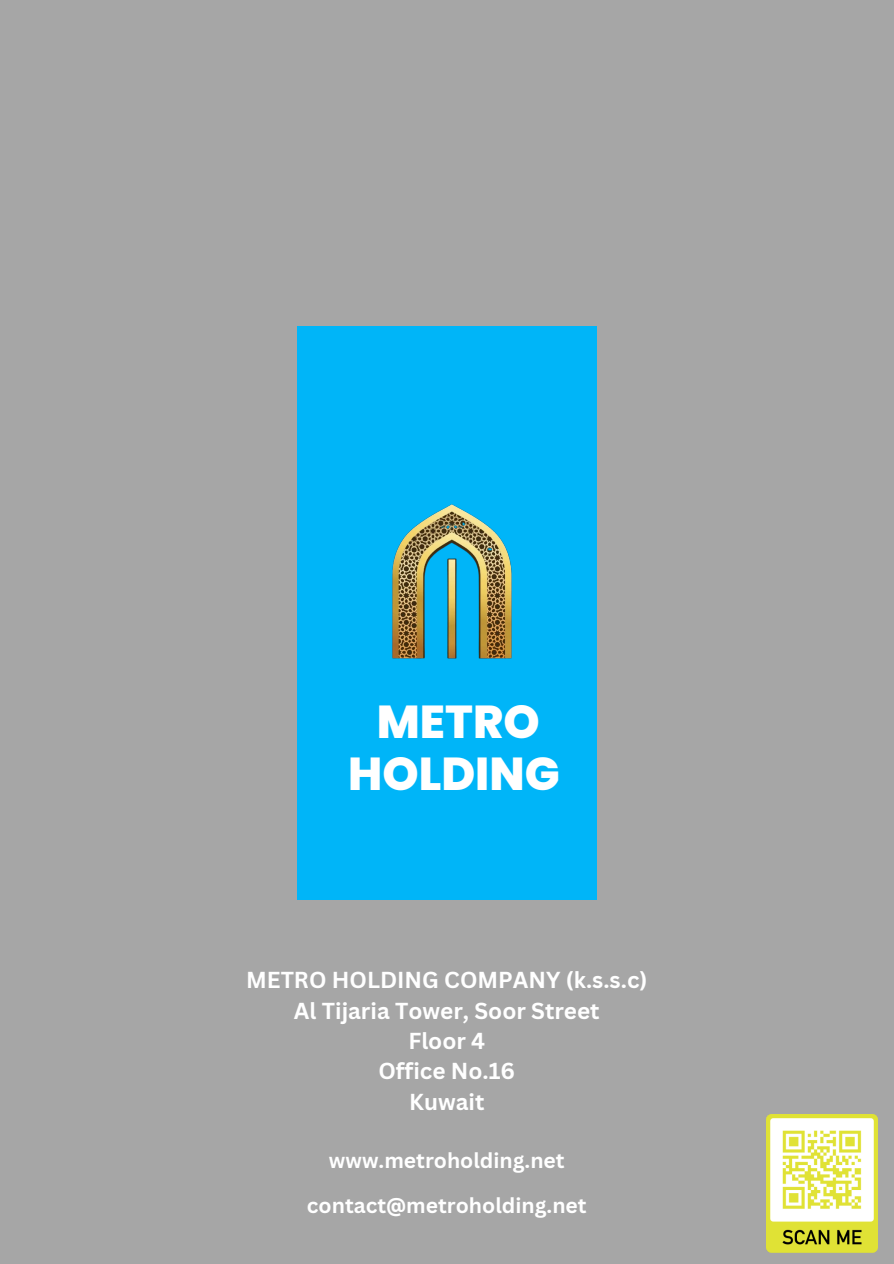
<style>
.page{position:relative;width:894px;height:1264px;background:#fff}
.page>*{position:absolute;margin:0;border:0;box-sizing:border-box;transform-origin:0 0}
.t1{font:800 46.05px/51.9px "Poppins";color:#fff;text-align:center}
.t2{font:700 22.5px "Canva Sans";color:#fff}
.t3{font:700 21px "Canva Sans";color:#fff}
</style>
<div class="page">
<div style="left:0;top:0;width:893px;height:1263px;background:#a6a6a6"></div>
<div style="left:297px;top:326px;width:299px;height:573px;background:#00b5f8"></div>
<img style="left:766px;top:1114px;width:111px;height:138px">
<img style="left:392px;top:504px;width:120px;height:155px">
<p class="t1" style="left:348px;top:695px;width:213px">METRO<br>HOLDING</p>
<p class="t2" style="left:246px;top:964px;width:403px">METRO HOLDING COMPANY (k.s.s.c)</p>
<p class="t2" style="left:294px;top:994px;width:307px">Al Tijaria Tower, Soor Street</p>
<p class="t2" style="left:408px;top:1024px;width:78px">Floor 4</p>
<p class="t2" style="left:378px;top:1055px;width:138px">Office No.16</p>
<p class="t2" style="left:409px;top:1085px;width:77px">Kuwait</p>
<p class="t3" style="left:329px;top:1145px;width:237px">www.metroholding.net</p>
<p class="t3" style="left:307px;top:1190px;width:281px">contact@metroholding.net</p>
</div>
